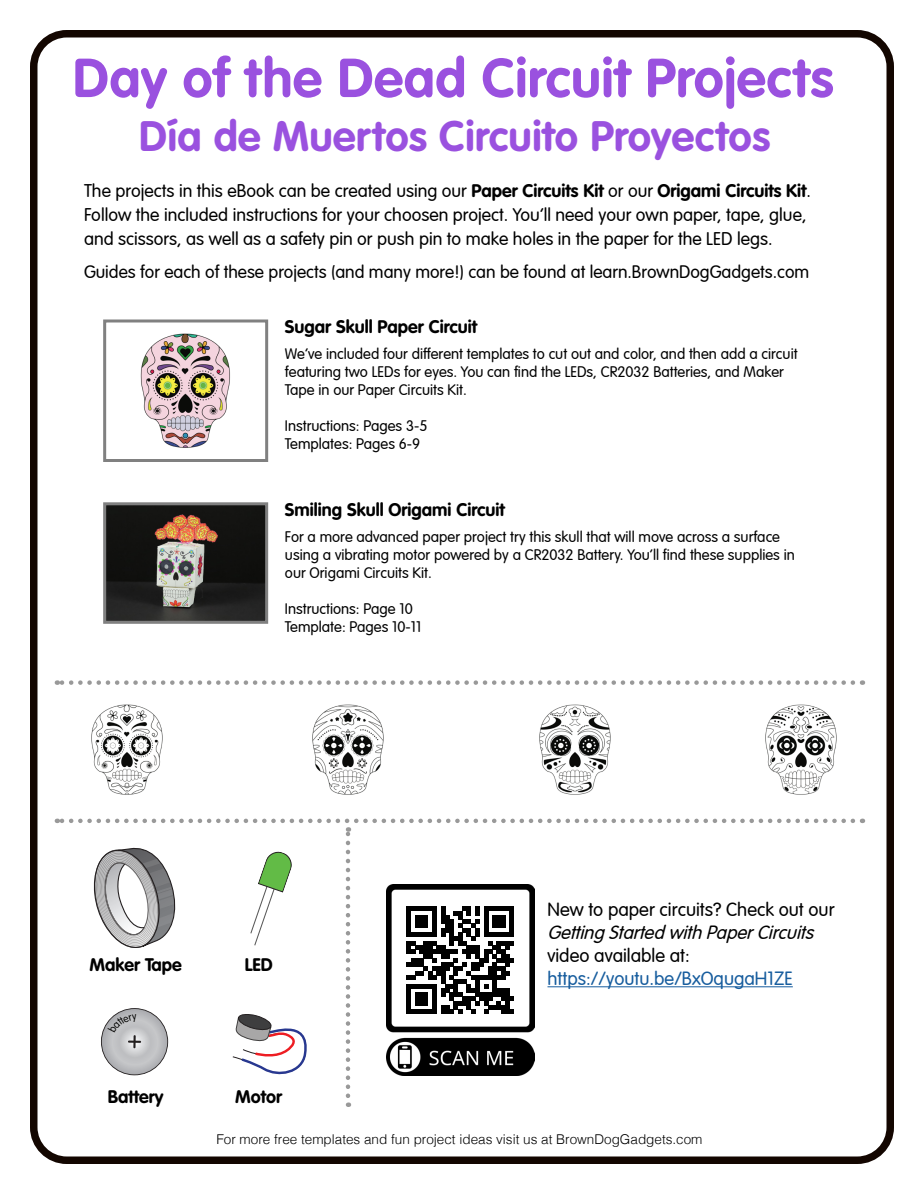
<style>
.page{position:relative;width:918px;height:1188px;background:#fff}
.page>*{position:absolute;margin:0;border:0;box-sizing:border-box;transform-origin:0 0}
.t1{font:700 54px "VAG Rounded Std";letter-spacing:.01em;color:#9a51df}
.t2{font:700 42px "VAG Rounded Std";letter-spacing:.01em;color:#9a51df}
.t3{font:300 18.75px/23.2px "VAG Rounded";color:#000}
.t4{font:300 18.75px "VAG Rounded";color:#175d9e}
.t5{font:300 18px/24px "VAG Rounded";color:#000}
.t6{font:700 18px "VAG Rounded Std";color:#000}
.t7{font:300 17.7px "VAG Rounded";color:#000}
.t8{font:300 15px/18px "VAG Rounded";color:#000}
.t9{font:300 13.5px "Helvetica";color:#000}
.s1{font-family:"VAG Rounded Std";font-weight:700}
.s2{font-style:italic}
</style>
<div class="page">
<div style="left:30px;top:30px;width:864px;height:1134px;border:8px solid #130600;border-radius:33px"></div>
<img style="left:140px;top:333px;width:90px;height:115px">
<div style="left:103px;top:320px;width:165px;height:142px;border:3px solid #808080"></div>
<img style="left:107px;top:506px;width:157px;height:114px">
<div style="left:103px;top:502px;width:165px;height:122px;border:3px solid #808080"></div>
<img style="left:91px;top:704px;width:72px;height:91px">
<img style="left:312px;top:704px;width:72px;height:91px">
<img style="left:539px;top:704px;width:72px;height:91px">
<img style="left:765px;top:704px;width:72px;height:91px">
<svg style="left:57px;top:680px;width:796px;height:5px"></svg>
<svg style="left:57px;top:819px;width:796px;height:277px"></svg>
<p class="t1" style="left:73px;top:46px;width:762px">Day of the Dead Circuit Projects</p>
<p class="t2" style="left:139px;top:111px;width:632px">Día de Muertos Circuito Proyectos</p>
<p class="t5" style="left:84px;top:179px;width:729px">The projects in this eBook can be created using our <span class="s1">Paper Circuits Kit</span> or our <span class="s1">Origami Circuits Kit</span>.</p>
<p class="t5" style="left:84px;top:203px;width:724px">Follow the included instructions for your choosen project. You’ll need your own paper, tape, glue, and scissors, as well as a safety pin or push pin to make holes in the paper for the LED legs.</p>
<p class="t7" style="left:84px;top:262px;width:727px">Guides for each of these projects (and many more!) can be found at learn.BrownDogGadgets.com</p>
<p class="t6" style="left:285px;top:316px;width:194px">Sugar Skull Paper Circuit</p>
<p class="t8" style="left:285px;top:345px;width:514px">We’ve included four different templates to cut out and color, and then add a circuit featuring two LEDs for eyes. You can find the LEDs, CR2032 Batteries, and Maker<br>Tape in our Paper Circuits Kit.</p>
<p class="t8" style="left:285px;top:417px;width:144px">Instructions: Pages 3-5</p>
<p class="t8" style="left:285px;top:435px;width:137px">Templates: Pages 6-9</p>
<p class="t6" style="left:285px;top:499px;width:221px">Smiling Skull Origami Circuit</p>
<p class="t8" style="left:285px;top:528px;width:511px">For a more advanced paper project try this skull that will move across a surface using a vibrating motor powered by a CR2032 Battery. You’ll find these supplies in our Origami Circuits Kit.</p>
<p class="t8" style="left:285px;top:600px;width:129px">Instructions: Page 10</p>
<p class="t8" style="left:285px;top:618px;width:138px">Template: Pages 10-11</p>
<p class="t6" style="left:90px;top:954px;width:94px">Maker Tape</p>
<p class="t6" style="left:245px;top:954px;width:30px">LED</p>
<p class="t3" style="left:548px;top:898px;width:289px">New to paper circuits? Check out our<br><span class="s2">GettingStartedwithPaperCircuits </span>video available at:</p>
<p class="t4" style="left:548px;top:968px;width:247px">https://youtu.be/BxOqugaH1ZE</p>
<p class="t6" style="left:108px;top:1086px;width:57px">Battery</p>
<p class="t6" style="left:235px;top:1086px;width:48px">Motor</p>
<p class="t9" style="left:216px;top:1127px;width:488px">For more free templates and fun project ideas visit us at BrownDogGadgets.com</p>
</div>
